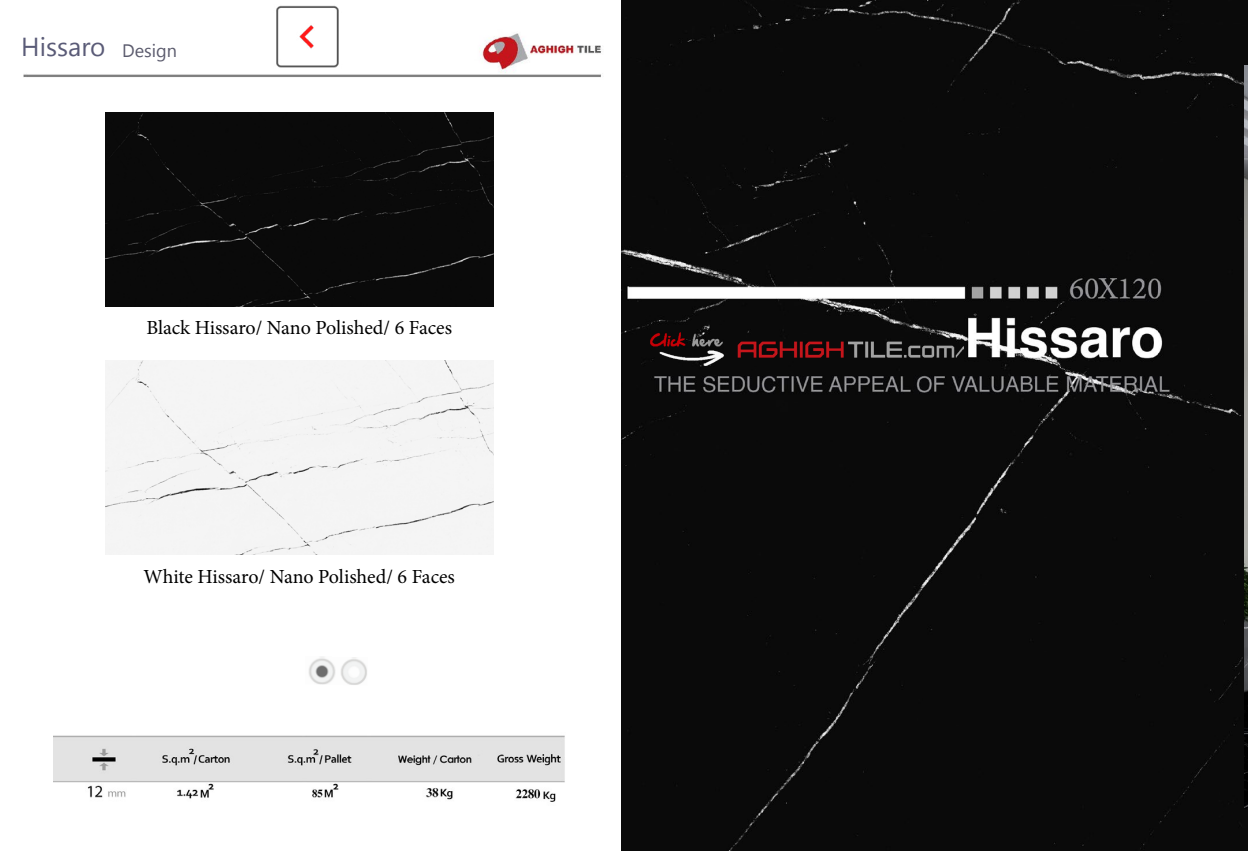
<style>
.page{position:relative;width:1248px;height:851px;background:#fff}
.page>*{position:absolute;margin:0;border:0;box-sizing:border-box;transform-origin:0 0}
.t1{font:34px "Segoe UI Emoji";color:#5a5b77}
.t2{font:26px "Segoe UI Emoji";color:#5a5b77}
.t3{font:20px "Minion Pro";letter-spacing:-.005em;color:#000}
</style>
<div class="page">
<img style="left:53px;top:735px;width:512px;height:67px">
<img style="left:276px;top:5px;width:63px;height:63px">
<div style="left:621px;top:0;width:626px;height:850px;background:#0a0a0a"></div>
<div style="left:105px;top:112px;width:388px;height:195px;background:#0a0a0a"></div>
<img style="left:308px;top:657px;width:59px;height:28px">
<div style="left:105px;top:360px;width:388px;height:195px;background:#f4f4f4"></div>
<img style="left:650px;top:332px;width:313px;height:34px">
<img style="left:1244px;top:66px;width:3px;height:742px">
<p class="t2" style="left:21px;top:31px;width:85px">★▲▲ □</p>
<h1 class="t1" style="left:137px;top:21px;width:92px">◆▲ ▲■</h1>
<p class="t3" style="left:146px;top:314px;width:307px">Black Hissaro/ Nano Polished/ 6 Faces</p>
<p class="t3" style="left:143px;top:563px;width:313px">White Hissaro/ Nano Polished/ 6 Faces</p>
</div>
